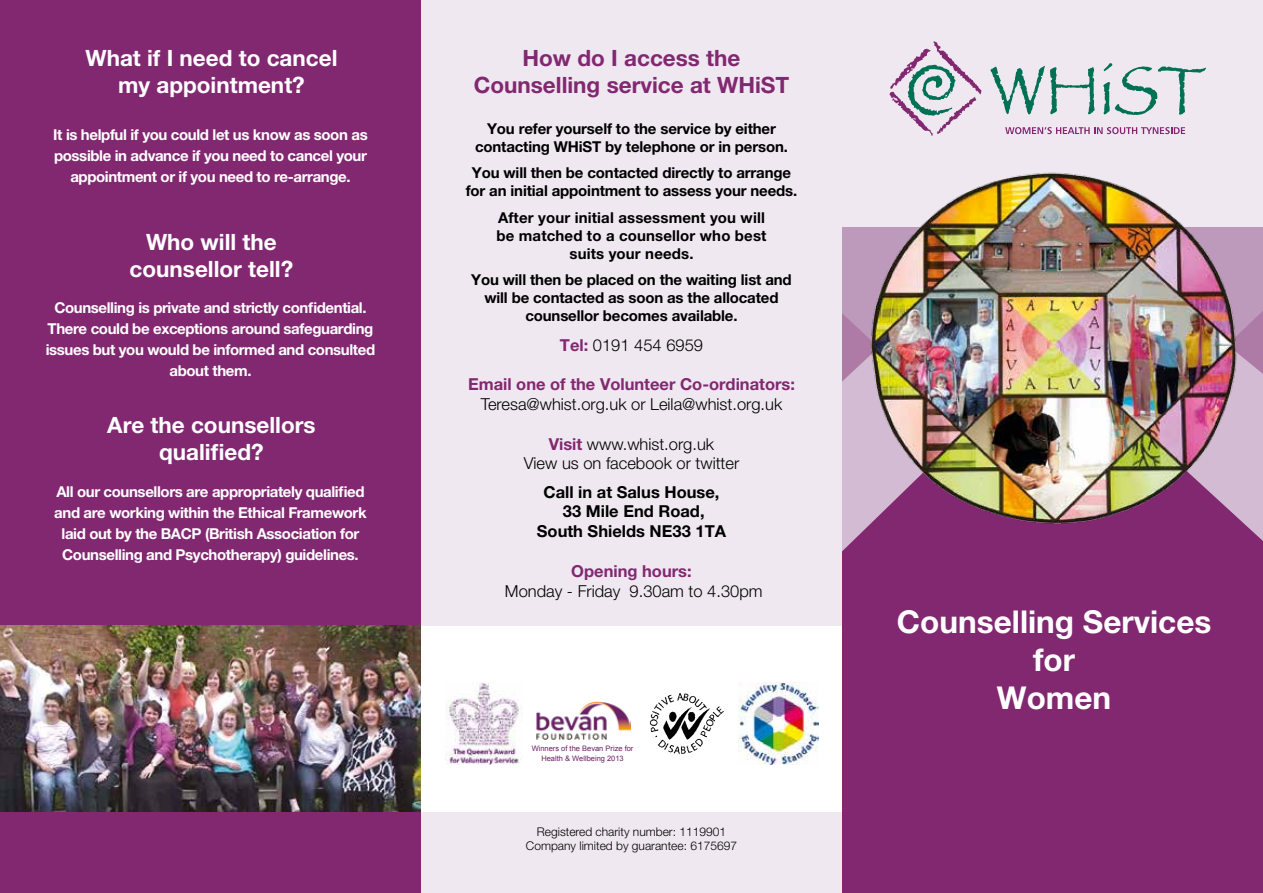
<style>
.page{position:relative;width:1263px;height:893px;background:#fff}
.page>*{position:absolute;margin:0;border:0;box-sizing:border-box;transform-origin:0 0}
.t1{font:700 31.5px/37.8px "Helvetica Neue LT Pro";color:#fff;text-align:center}
.t2{font:700 22.5px/27px "Helvetica Neue LT Pro";color:#fff;text-align:center}
.t3{font:700 22.5px/27px "Helvetica Neue LT Pro";color:#812870;text-align:center}
.t4{font:300 16.5px/19.8px "Helvetica Neue LT Pro";color:#000;text-align:center}
.t5{font:700 16.5px/19.8px "Helvetica Neue LT Pro";color:#000;text-align:center}
.t6{font:700 16.5px "Helvetica Neue LT Pro";color:#812870}
.t7{font:700 15px/21px "Helvetica Neue LT Pro";letter-spacing:-.025em;color:#fff;text-align:center}
.t8{font:700 15px/18px "Helvetica Neue LT Pro";letter-spacing:-.01em;color:#000;text-align:center}
.t9{font:700 15px/18px "Helvetica Neue LT Pro";letter-spacing:.01em;color:#000;text-align:center}
.t10{font:300 12px/14.4px "Helvetica Neue LT Pro";color:#000;text-align:center}
.t11{font:7.5px/10.5px "Arial";color:#6a2163;text-align:center}
.s1{font-weight:700;color:#812870}
</style>
<div class="page">
<svg style="left:842px;top:0;width:421px;height:264px;background:#ece2ec"></svg>
<svg style="left:842px;top:349px;width:421px;height:259px;background:#914584"></svg>
<div style="left:831px;top:608px;width:432px;height:285px;background:#812870"></div>
<div style="left:0;top:0;width:421px;height:893px;background:#812870"></div>
<div style="left:421px;top:0;width:421px;height:893px;background:#f0e8f1"></div>
<div style="left:831px;top:51px;width:432px;height:176px;background:#f0e8f1"></div>
<img style="left:866px;top:172px;width:375px;height:359px">
<svg style="left:889px;top:41px;width:93px;height:95px"></svg>
<svg style="left:990px;top:66px;width:105px;height:48px"></svg>
<svg style="left:1103px;top:63px;width:103px;height:52px"></svg>
<svg style="left:1005px;top:127px;width:180px;height:7px"></svg>
<div style="left:421px;top:626px;width:421px;height:185px;background:#fff"></div>
<img style="left:0;top:626px;width:421px;height:185px">
<img style="left:446px;top:683px;width:75px;height:81px">
<img style="left:738px;top:683px;width:80px;height:81px">
<img style="left:649px;top:693px;width:75px;height:62px">
<img style="left:537px;top:701px;width:93px;height:38px">
<h2 class="t2" style="left:85px;top:44px;width:254px">What if I need to cancel my appointment?</h2>
<p class="t7" style="left:53px;top:123px;width:316px">It is helpful if you could let us know as soon as possible in advance if you need to cancel your appointment or if you need to re-arrange.</p>
<h2 class="t2" style="left:130px;top:228px;width:165px">Who will the counsellor tell?</h2>
<p class="t7" style="left:46px;top:297px;width:331px">Counselling is private and strictly confidential.<br>There could be exceptions around safeguarding issues but you would be informed and consulted about them.</p>
<h2 class="t2" style="left:107px;top:411px;width:210px">Are the counsellors qualified?</h2>
<p class="t7" style="left:54px;top:481px;width:314px">All our counsellors are appropriately qualified and are working within the Ethical Framework laid out by the BACP (British Association for Counselling and Psychotherapy) guidelines.</p>
<h2 class="t3" style="left:474px;top:44px;width:317px">How do I access the<br>Counselling service at WHiST</h2>
<p class="t8" style="left:475px;top:119px;width:314px">You refer yourself to the service by either contacting WHiST by telephone or in person.</p>
<p class="t8" style="left:466px;top:164px;width:333px">You will then be contacted directly to arrange for an initial appointment to assess your needs.</p>
<p class="t9" style="left:496px;top:208px;width:272px">After your initial assessment you will be matched to a counsellor who best suits your needs.</p>
<p class="t8" style="left:471px;top:271px;width:322px">You will then be placed on the waiting list and will be contacted as soon as the allocated counsellor becomes available.</p>
<p class="t4" style="left:560px;top:334px;width:145px"><span class="s1">Tel:</span> 0191 454 6959</p>
<p class="t6" style="left:468px;top:374px;width:328px">Email one of the Volunteer Co-ordinators:</p>
<p class="t4" style="left:481px;top:394px;width:303px">Teresa@whist.org.uk or Leila@whist.org.uk</p>
<p class="t4" style="left:524px;top:433px;width:217px"><span class="s1">Visit</span> www.whist.org.uk<br>View us on facebook or twitter</p>
<p class="t5" style="left:537px;top:481px;width:191px">Call in at Salus House,<br>33 Mile End Road,<br>South Shields NE33 1TA</p>
<p class="t6" style="left:571px;top:561px;width:122px">Opening hours:</p>
<p class="t4" style="left:505px;top:581px;width:259px">Monday - Friday 9.30am to 4.30pm</p>
<p class="t11" style="left:532px;top:743px;width:103px">Winners of the Bevan Prize for<br>Health &amp; Wellbeing 2013</p>
<p class="t10" style="left:526px;top:824px;width:213px">Registered charity number: 1119901<br>Company limited by guarantee: 6175697</p>
<h1 class="t1" style="left:897px;top:602px;width:316px">Counselling Services for<br>Women</h1>
</div>
